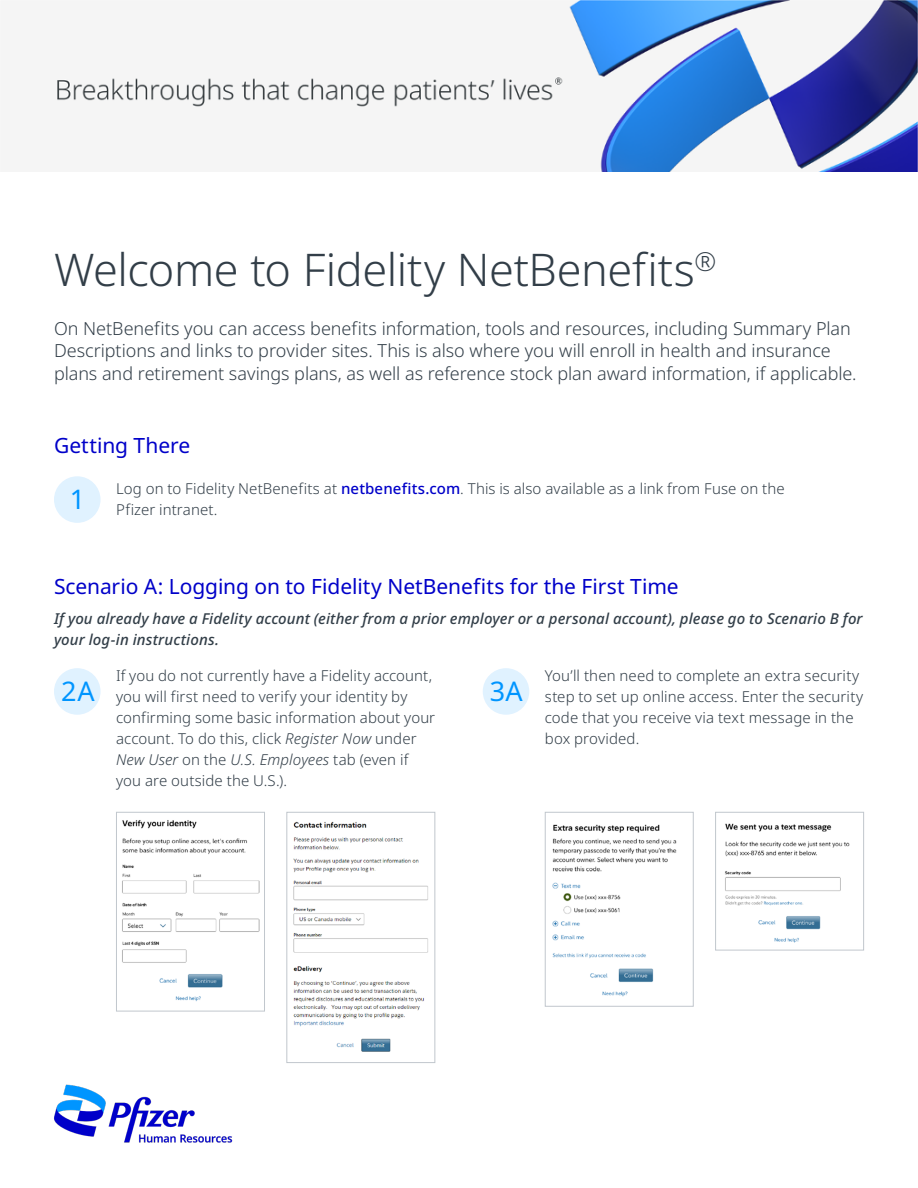
<style>
.page{position:relative;width:918px;height:1188px;background:#fff}
.page>*{position:absolute;margin:0;border:0;box-sizing:border-box;transform-origin:0 0}
.t1{font:300 45px "Noto Sans";letter-spacing:-.01em;color:#323e48}
.t2{font:27px "Noto Sans";color:#0095ff}
.t3{font:21px "Noto Sans";letter-spacing:-.005em;color:#0000c9}
.t4{font:300 18px/22.5px "Noto Sans";letter-spacing:-.005em;color:#323e48}
.t5{font:300 15px/21px "Noto Sans";letter-spacing:.005em;color:#323e48}
.t6{font:italic 500 15px/21px "Noto Sans";letter-spacing:.005em;color:#323e48}
.s1{font-weight:500;color:#0000c9}
.s2{font-style:italic}
</style>
<div class="page">
<img style="left:54px;top:1084px;width:179px;height:59px">
<img style="left:122px;top:820px;width:138px;height:182px">
<div style="left:116px;top:812px;width:149px;height:199px;border:1px solid #c1c7cd"></div>
<img style="left:552px;top:824px;width:125px;height:173px">
<div style="left:545px;top:812px;width:149px;height:195px;border:1px solid #c1c7cd"></div>
<img style="left:293px;top:821px;width:135px;height:231px">
<div style="left:286px;top:812px;width:149px;height:251px;border:1px solid #c1c7cd"></div>
<img style="left:725px;top:823px;width:125px;height:120px">
<div style="left:715px;top:812px;width:149px;height:138px;border:1px solid #c1c7cd"></div>
<img style="left:57px;top:0;width:861px;height:172px">
<div style="left:54px;top:476px;width:47px;height:47px;background:#e0f2ff;border-radius:50%"></div>
<div style="left:54px;top:668px;width:47px;height:47px;background:#e0f2ff;border-radius:50%"></div>
<div style="left:483px;top:668px;width:46px;height:47px;background:#e0f2ff;border-radius:50%"></div>
<h1 class="t1" style="left:54px;top:238px;width:664px">Welcome to Fidelity NetBenefits<sup>®</sup></h1>
<p class="t4" style="left:54px;top:317px;width:804px">On NetBenefits you can access benefits information, tools and resources, including Summary Plan<br>Descriptions and links to provider sites. This is also where you will enroll in health and insurance plans and retirement savings plans, as well as reference stock plan award information, if applicable.</p>
<h3 class="t3" style="left:54px;top:430px;width:138px">Getting There</h3>
<h2 class="t2" style="left:70px;top:480px;width:17px">1</h2>
<p class="t5" style="left:116px;top:479px;width:670px">Log on to Fidelity NetBenefits at <span class="s1">netbenefits.com</span>. This is also available as a link from Fuse on the<br>Pfizer intranet.</p>
<h3 class="t3" style="left:54px;top:572px;width:626px">Scenario A: Logging on to Fidelity NetBenefits for the First Time</h3>
<p class="t6" style="left:54px;top:608px;width:810px">If you already have a Fidelity account (either from a prior employer or a personal account), please go to Scenario B for your log-in instructions.</p>
<p class="t5" style="left:116px;top:666px;width:321px">If you do not currently have a Fidelity account, you will first need to verify your identity by confirming some basic information about your account. To do this, click <span class="s2">Register Now</span> under <span class="s2">New User</span> on the <span class="s2">U.S. Employees</span> tab (even if you are outside the U.S.).</p>
<p class="t5" style="left:545px;top:666px;width:320px">You’ll then need to complete an extra security step to set up online access. Enter the security code that you receive via text message in the box provided.</p>
<h2 class="t2" style="left:61px;top:672px;width:35px">2A</h2>
<h2 class="t2" style="left:490px;top:672px;width:34px">3A</h2>
</div>
